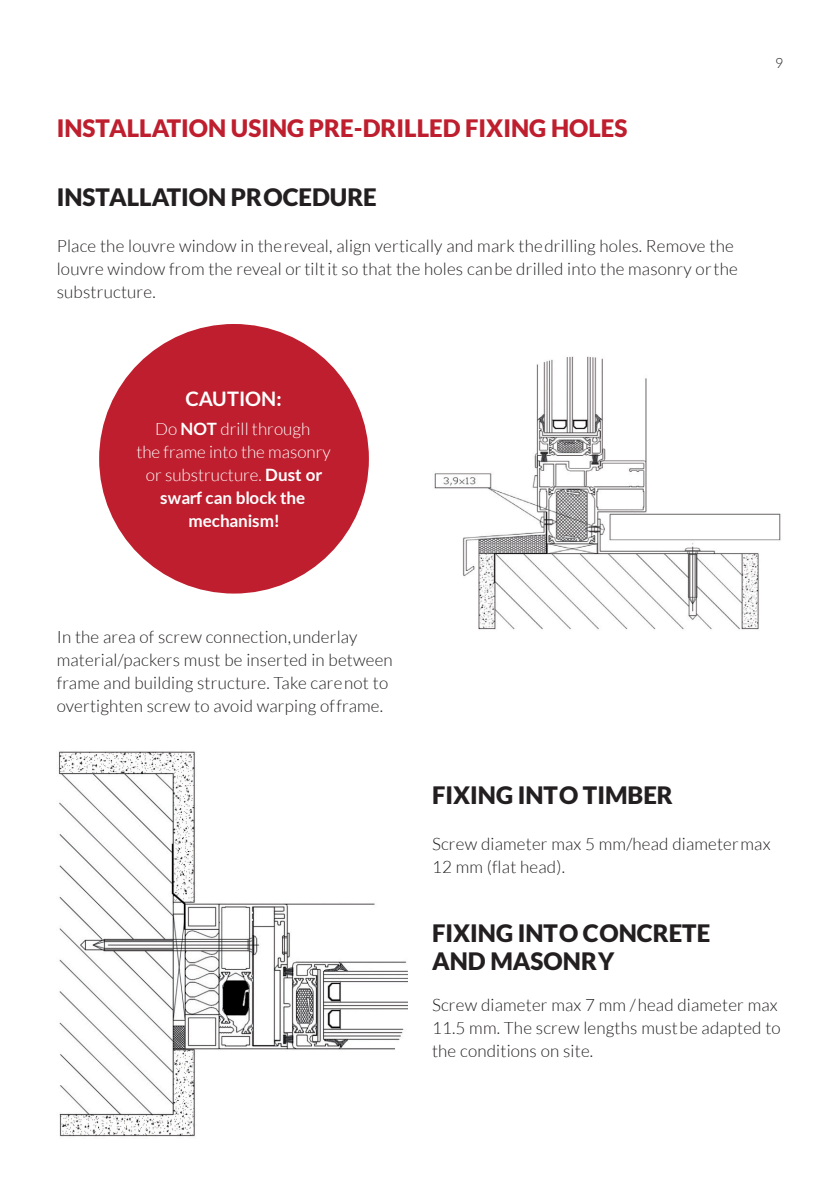
<style>
.page{position:relative;width:840px;height:1191px;background:#fff}
.page>*{position:absolute;margin:0;border:0;box-sizing:border-box;transform-origin:0 0}
.t1{font:900 24px "Lato";color:#231f20}
.t2{font:900 24px "Lato";color:#be1e2d}
.t3{font:700 20px "Lato";color:#fff}
.t4{font:300 17px "Lato";letter-spacing:.01em;color:#231f20}
.t5{font:300 17px "Lato";color:#fff}
.t6{font:700 17px "Lato";letter-spacing:-.005em;color:#fff}
.t7{font:300 14px "Lato";color:#231f20}
.s1{font-weight:700}
</style>
<div class="page">
<div style="left:99px;top:324px;width:270px;height:269px;background:#be1e2d;border-radius:50%"></div>
<img style="left:434px;top:356px;width:347px;height:274px">
<img style="left:58px;top:751px;width:350px;height:386px">
<p class="t2" style="left:57px;top:118px;width:572px">INSTALLATION USING PRE-DRILLED FIXING HOLES</p>
<p class="t1" style="left:57px;top:187px;width:321px">INSTALLATION PROCEDURE</p>
<p class="t4" style="left:57px;top:238px;width:678px">Place the louvre window in the reveal, align vertically and mark the drilling holes. Remove the</p>
<p class="t4" style="left:57px;top:261px;width:682px">louvre window from the reveal or tilt it so that the holes can be drilled into the masonry or the</p>
<p class="t4" style="left:57px;top:284px;width:100px">substructure.</p>
<p class="t3" style="left:185px;top:390px;width:98px">CAUTION:</p>
<p class="t5" style="left:155px;top:421px;width:156px">Do <span class="s1">NOT</span> drill through</p>
<p class="t5" style="left:136px;top:444px;width:196px">the frame into the masonry</p>
<p class="t5" style="left:146px;top:467px;width:178px">or substructure. <span class="s1">Dust or</span></p>
<p class="t6" style="left:160px;top:490px;width:146px">swarf can block the</p>
<p class="t6" style="left:188px;top:513px;width:93px">mechanism!</p>
<p class="t7" style="left:774px;top:57px;width:10px">9</p>
<p class="t4" style="left:57px;top:629px;width:302px">In the area of screw connection, underlay</p>
<p class="t4" style="left:57px;top:652px;width:337px">material/packers must be inserted in between</p>
<p class="t4" style="left:57px;top:675px;width:333px">frame and building structure. Take care not to</p>
<p class="t4" style="left:57px;top:698px;width:328px">overtighten screw to avoid warping of frame.</p>
<p class="t1" style="left:432px;top:785px;width:242px">FIXING INTO TIMBER</p>
<p class="t4" style="left:432px;top:836px;width:340px">Screw diameter max 5 mm/head diameter max</p>
<p class="t4" style="left:432px;top:859px;width:134px">12 mm (flat head).</p>
<p class="t1" style="left:432px;top:923px;width:279px">FIXING INTO CONCRETE</p>
<p class="t1" style="left:432px;top:951px;width:184px">AND MASONRY</p>
<p class="t4" style="left:432px;top:997px;width:347px">Screw diameter max 7 mm / head diameter max</p>
<p class="t4" style="left:432px;top:1020px;width:350px">11.5 mm. The screw lengths must be adapted to</p>
<p class="t4" style="left:432px;top:1043px;width:163px">the conditions on site.</p>
</div>
